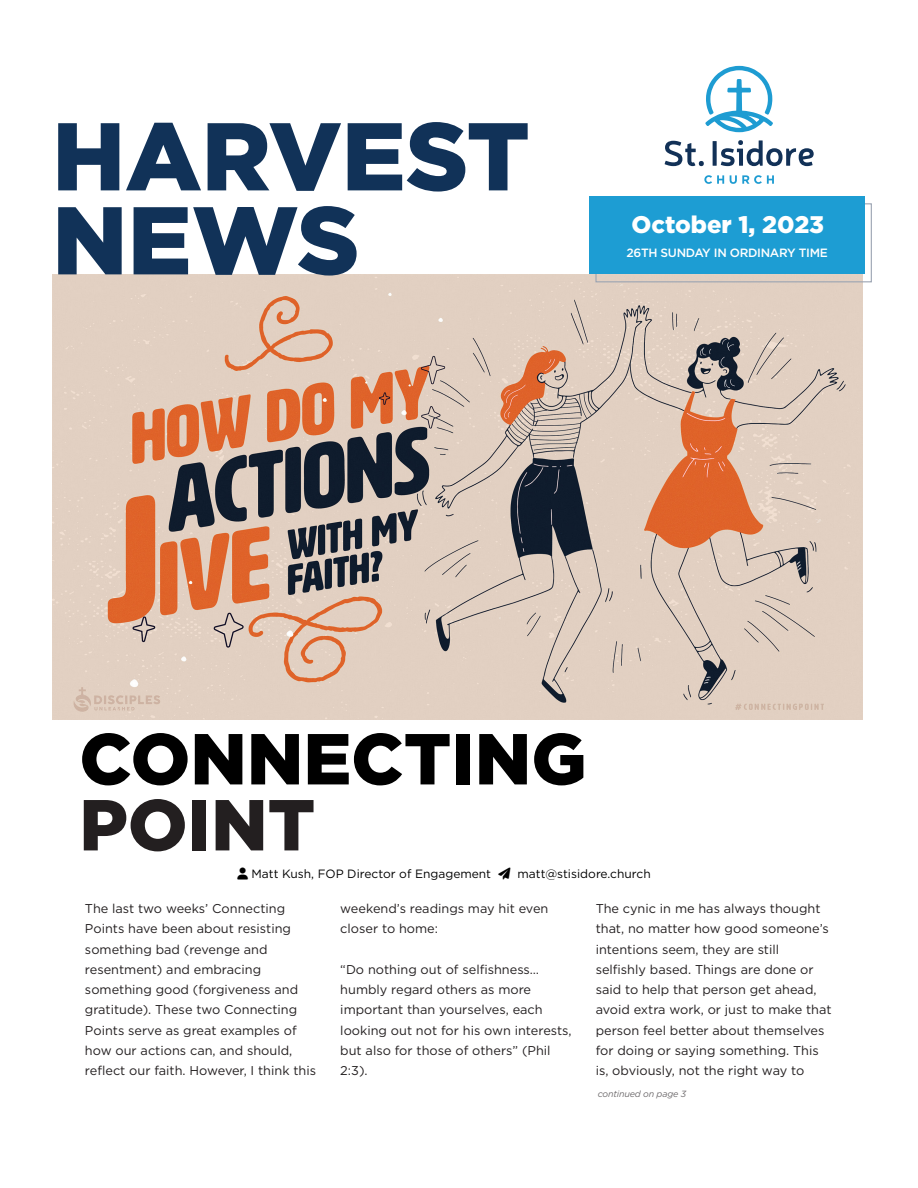
<style>
.page{position:relative;width:918px;height:1188px;background:#fff}
.page>*{position:absolute;margin:0;border:0;box-sizing:border-box;transform-origin:0 0}
.Paragraph_Style_2{font:900 96px "Gotham";color:#113258}
.t1{font:900 72px/66px "Gotham";color:#000}
.t2{font:900 24px "Gotham";color:#fff}
.t3{font:12.75px/20.2px "Gotham";color:#231f20}
.t4{font:12px "Gotham";color:#000}
.t5{font:500 12px "Gotham";letter-spacing:-.025em;color:#fff}
.Small_Detail_Footnote{font:italic 9px "Gotham";letter-spacing:-.02em;color:#6e6b6d}
.s1{color:#231f20}
</style>
<div class="page">
<img style="left:52px;top:275px;width:811px;height:444px">
<div style="left:595px;top:203px;width:277px;height:79px;border:1px solid #9ba4b2"></div>
<div style="left:590px;top:196px;width:275px;height:78px;background:#1d9dd3"></div>
<svg style="left:705px;top:66px;width:68px;height:66px"></svg>
<svg style="left:665px;top:140px;width:149px;height:26px"></svg>
<svg style="left:704px;top:175px;width:70px;height:9px"></svg>
<p class="Paragraph_Style_2" style="left:52px;top:90px;width:479px">HARVEST</p>
<p class="Paragraph_Style_2" style="left:52px;top:174px;width:309px">NEWS</p>
<p class="t2" style="left:631px;top:208px;width:194px">October 1, 2023</p>
<p class="t5" style="left:626px;top:244px;width:203px">26TH SUNDAY IN ORDINARY TIME</p>
<p class="t1" style="left:79px;top:725px;width:509px">CONNECTING<br><span class="s1">POINT</span></p>
<p class="t4" style="left:252px;top:866px;width:401px">Matt Kush, FOP Director of Engagement ➢ matt@stisidore.church</p>
<p class="t3" style="left:85px;top:898px;width:233px">The last two weeks’ Connecting<br>Points have been about resisting something bad (revenge and resentment) and embracing something good (forgiveness and gratitude). These two Connecting<br>Points serve as great examples of how our actions can, and should, reflect our faith. However, I think this</p>
<p class="t3" style="left:340px;top:898px;width:210px">weekend’s readings may hit even closer to home:</p>
<p class="t3" style="left:340px;top:959px;width:233px">“Do nothing out of selfishness… humbly regard others as more important than yourselves, each looking out not for his own interests, but also for those of others” (Phil<br>2:3).</p>
<p class="t3" style="left:596px;top:898px;width:237px">The cynic in me has always thought that, no matter how good someone’s intentions seem, they are still selfishly based. Things are done or said to help that person get ahead, avoid extra work, or just to make that person feel better about themselves for doing or saying something. This is, obviously, not the right way to</p>
<p class="Small_Detail_Footnote" style="left:598px;top:1088px;width:90px">continued on page 3</p>
</div>
